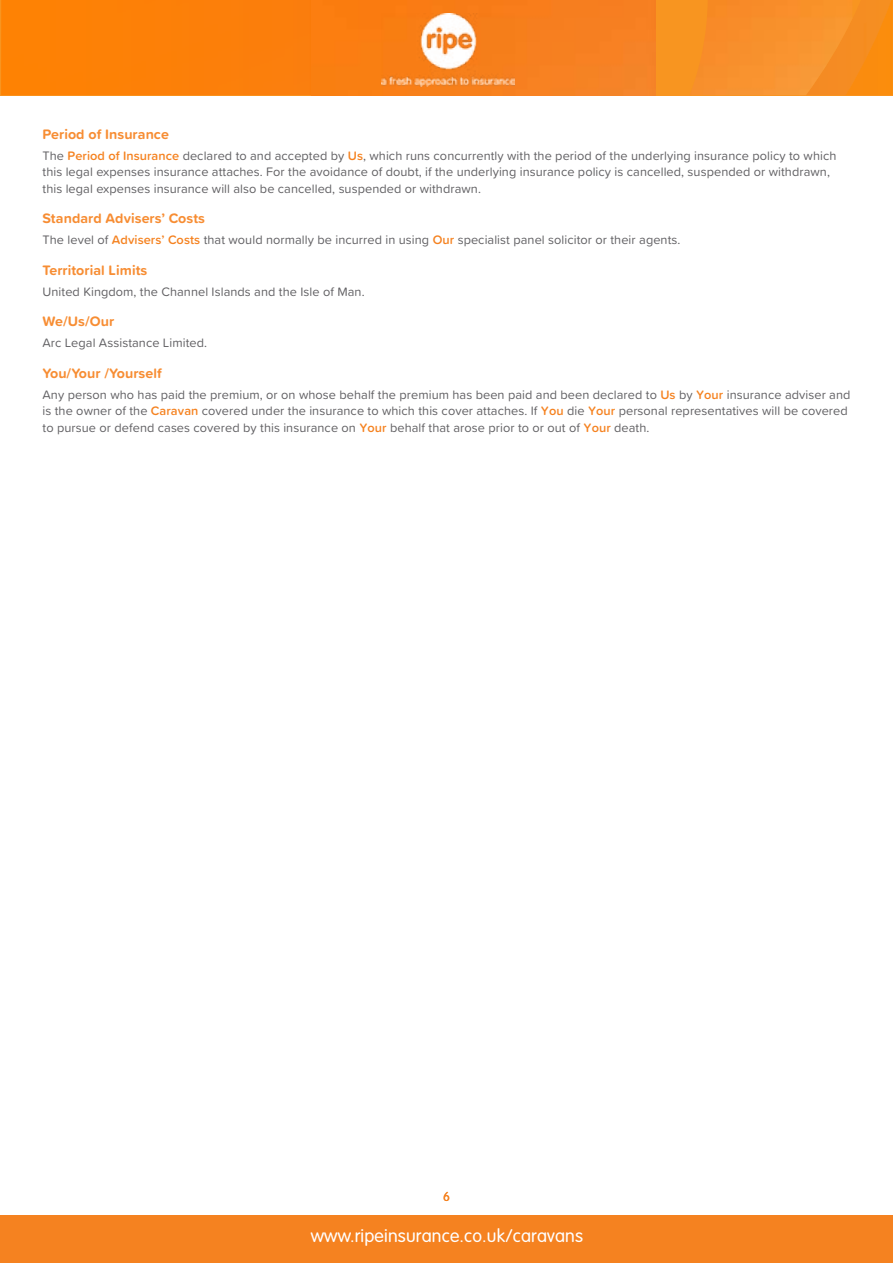
<style>
.page{position:relative;width:893px;height:1263px;background:#fff}
.page>*{position:absolute;margin:0;border:0;box-sizing:border-box;transform-origin:0 0}
.t1{font:300 18px "VAG Rounded Std";letter-spacing:.01em;color:#fff}
.t2{font:700 14.25px "Proxima Soft";letter-spacing:.005em;color:#f78d33}
.t3{font:12.75px/16.5px "Proxima Soft";letter-spacing:.005em;color:#626164}
.t4{font:300 12.75px "VAG Rounded Std";color:#f58220}
.s1{font-weight:600;color:#f58220}
</style>
<div class="page">
<svg style="left:0;top:0;width:893px;height:95px;background:#f8901a"></svg>
<img style="left:690px;top:0;width:162px;height:95px">
<img style="left:1px;top:0;width:655px;height:95px">
<div style="left:0;top:1215px;width:893px;height:48px;background:#f58220"></div>
<img style="left:382px;top:14px;width:133px;height:72px">
<p class="t2" style="left:43px;top:123px;width:128px">Period of Insurance</p>
<p class="t3" style="left:43px;top:146px;width:795px">The <span class="s1">Period of Insurance</span> declared to and accepted by <span class="s1">Us</span>, which runs concurrently with the period of the underlying insurance policy to which this legal expenses insurance attaches. For the avoidance of doubt, if the underlying insurance policy is cancelled, suspended or withdrawn, this legal expenses insurance will also be cancelled, suspended or withdrawn.</p>
<p class="t2" style="left:43px;top:208px;width:164px">Standard Advisers’ Costs</p>
<p class="t3" style="left:43px;top:231px;width:639px">The level of <span class="s1">Advisers’ Costs</span> that would normally be incurred in using <span class="s1">Our</span> specialist panel solicitor or their agents.</p>
<p class="t2" style="left:43px;top:259px;width:106px">Territorial Limits</p>
<p class="t3" style="left:43px;top:282px;width:324px">United Kingdom, the Channel Islands and the Isle of Man.</p>
<p class="t2" style="left:43px;top:311px;width:73px">We/Us/Our</p>
<p class="t3" style="left:43px;top:334px;width:166px">Arc Legal Assistance Limited.</p>
<p class="t2" style="left:43px;top:362px;width:121px">You/Your /Yourself</p>
<p class="t3" style="left:43px;top:385px;width:809px">Any person who has paid the premium, or on whose behalf the premium has been paid and been declared to <span class="s1">Us</span> by <span class="s1">Your</span> insurance adviser and is the owner of the <span class="s1">Caravan</span> covered under the insurance to which this cover attaches. If <span class="s1">You</span> die <span class="s1">Your</span> personal representatives will be covered to pursue or defend cases covered by this insurance on <span class="s1">Your</span> behalf that arose prior to or out of <span class="s1">Your</span> death.</p>
<p class="t4" style="left:443px;top:1189px;width:8px">6</p>
<h1 class="t1" style="left:311px;top:1225px;width:274px">www.ripeinsurance.co.uk/caravans</h1>
</div>
